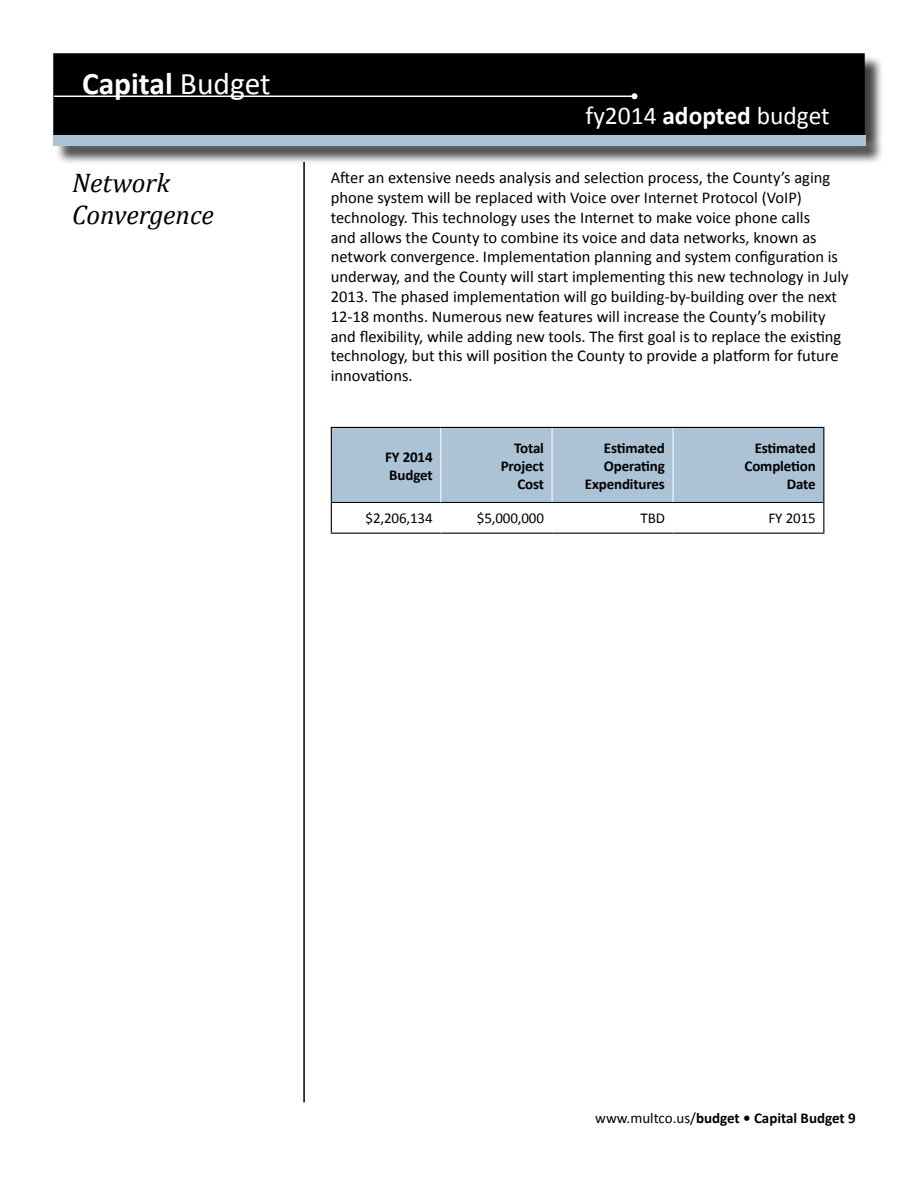
<style>
.page{position:relative;width:918px;height:1188px;background:#fff}
.page>*{position:absolute;margin:0;border:0;box-sizing:border-box;transform-origin:0 0}
.t1{font:700 31.5px "Calibri";color:#fff}
.Headers_for_TOC_-_Le{font:italic 27px/32.4px "Cambria";letter-spacing:-.005em;color:#000}
.t2{font:25.5px "Calibri";color:#fff}
.t3{font:16.5px/19.8px "Calibri";color:#000}
.t4{font:700 15px/18px "Calibri";letter-spacing:-.01em;color:#000;text-align:right}
.t5{font:15px "Calibri";letter-spacing:-.01em;color:#000}
.s1{font-weight:400}
.s2{font-weight:700}
</style>
<div class="page">
<div style="left:54px;top:54px;width:810px;height:80px;background:#000"></div>
<div style="left:53px;top:53px;width:812px;height:82px;border:2px solid #000"></div>
<hr style="left:54px;top:96px;width:580px;height:1px;background:#fff">
<svg style="left:632px;top:93px;width:6px;height:6px"></svg>
<div style="left:56px;top:138px;width:828px;height:27px;background:#000;opacity:.75"></div>
<div style="left:53px;top:135px;width:812px;height:10px;background:#acc3d5"></div>
<hr style="left:303px;top:162px;width:2px;height:940px;background:#000">
<div style="left:332px;top:428px;width:491px;height:74px;background:#acc3d5"></div>
<hr style="left:331px;top:427px;width:110px;height:1px;background:#000">
<hr style="left:331px;top:428px;width:1px;height:74px;background:#000">
<hr style="left:673px;top:427px;width:151px;height:1px;background:#000">
<hr style="left:823px;top:428px;width:1px;height:74px;background:#000">
<hr style="left:331px;top:502px;width:1px;height:31px;background:#000">
<hr style="left:823px;top:502px;width:1px;height:31px;background:#000">
<hr style="left:331px;top:533px;width:110px;height:1px;background:#000">
<hr style="left:673px;top:533px;width:151px;height:1px;background:#000">
<hr style="left:332px;top:502px;width:109px;height:1px;background:#000">
<hr style="left:673px;top:502px;width:150px;height:1px;background:#000">
<hr style="left:441px;top:427px;width:111px;height:1px;background:#000">
<hr style="left:552px;top:427px;width:121px;height:1px;background:#000">
<hr style="left:441px;top:533px;width:111px;height:1px;background:#000">
<hr style="left:552px;top:533px;width:121px;height:1px;background:#000">
<hr style="left:440px;top:428px;width:1px;height:74px;background:#fff">
<hr style="left:552px;top:428px;width:1px;height:74px;background:#fff">
<hr style="left:673px;top:428px;width:1px;height:74px;background:#fff">
<hr style="left:441px;top:502px;width:111px;height:1px;background:#000">
<hr style="left:552px;top:502px;width:121px;height:1px;background:#000">
<h1 class="t1" style="left:82px;top:64px;width:190px">Capital <span class="s1">Budget</span></h1>
<p class="Headers_for_TOC_-_Le" style="left:72px;top:166px;width:143px">Network<br>Convergence</p>
<h3 class="t2" style="left:585px;top:100px;width:246px">fy2014 <span class="s2">adopted</span> budget</h3>
<p class="t3" style="left:331px;top:167px;width:520px">After an extensive needs analysis and selection process, the County’s aging phone system will be replaced with Voice over Internet Protocol (VoIP) technology. This technology uses the Internet to make voice phone calls<br>and allows the County to combine its voice and data networks, known as network convergence. Implementation planning and system configuration is underway, and the County will start implementing this new technology in July 2013. The phased implementation will go building-by-building over the next 12-18 months. Numerous new features will increase the County’s mobility and flexibility, while adding new tools. The first goal is to replace the existing technology, but this will position the County to provide a platform for future innovations.</p>
<p class="t4" style="left:385px;top:447px;width:49px">FY 2014</p>
<p class="t4" style="left:389px;top:465px;width:45px">Budget</p>
<p class="t4" style="left:514px;top:438px;width:31px">Total</p>
<p class="t4" style="left:501px;top:456px;width:45px">Project</p>
<p class="t4" style="left:517px;top:474px;width:28px">Cost</p>
<p class="t4" style="left:585px;top:438px;width:82px">Estimated<br>Operating<br>Expenditures</p>
<p class="t4" style="left:745px;top:438px;width:73px">Estimated<br>Completion</p>
<p class="t4" style="left:787px;top:474px;width:30px">Date</p>
<p class="t5" style="left:366px;top:509px;width:69px">$2,206,134</p>
<p class="t5" style="left:477px;top:509px;width:69px">$5,000,000</p>
<p class="t5" style="left:641px;top:509px;width:26px">TBD</p>
<p class="t5" style="left:769px;top:509px;width:49px">FY 2015</p>
<p class="t4" style="left:595px;top:1108px;width:262px"><span class="s1">www.multco.us/</span>budget • Capital Budget 9</p>
</div>
